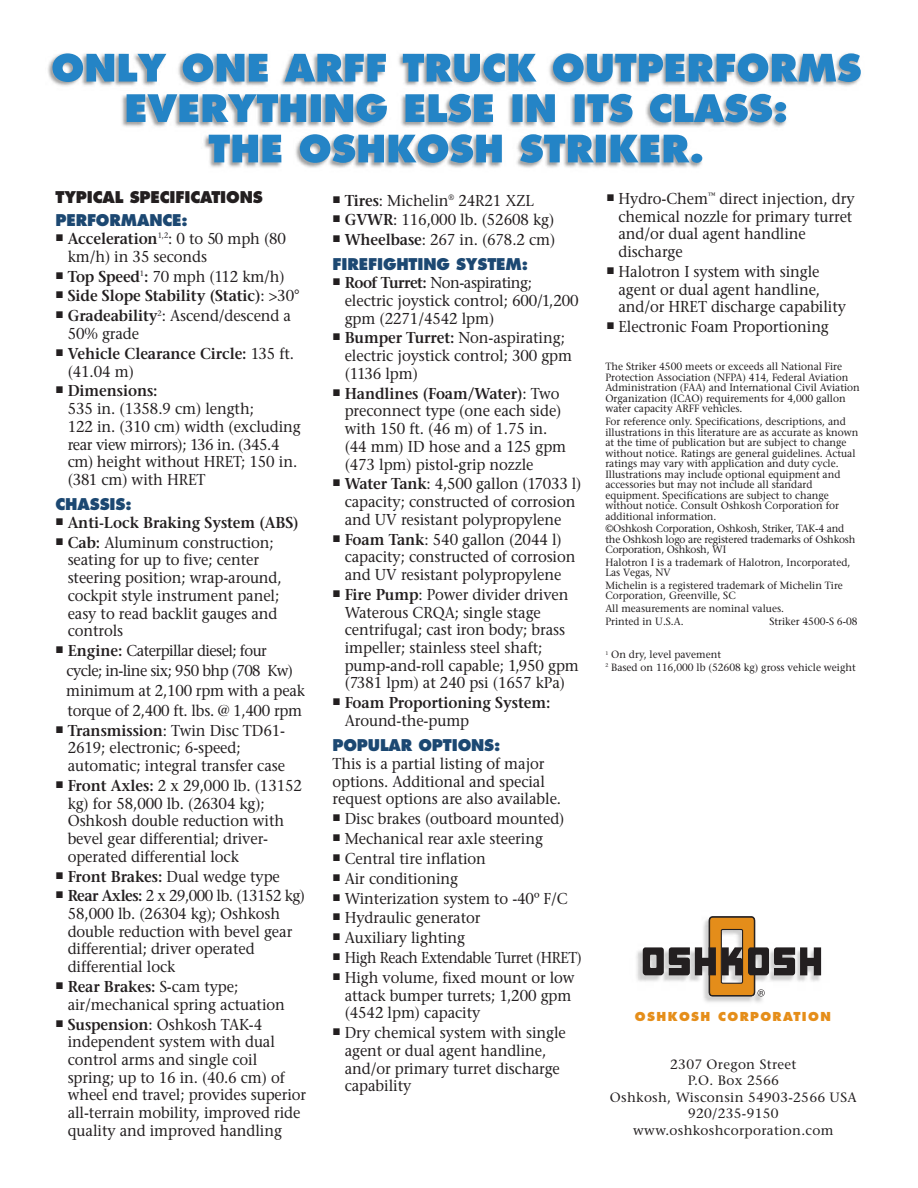
<style>
.page{position:relative;width:918px;height:1188px;background:#fff}
.page>*{position:absolute;margin:0;border:0;box-sizing:border-box;transform-origin:0 0}
.t1{font:15.75px/17.7px "Stone Serif";letter-spacing:-.005em;color:#231f20;scale:.94 1}
.t2{font:600 15.75px/17.7px "Stone Serif";letter-spacing:-.005em;color:#231f20;scale:.94 1}
.t3{font:15.75px/19.8px "Stone Serif";letter-spacing:-.035em;color:#231f20;scale:.94 1}
.t4{font:800 15.75px "Futura";letter-spacing:-.01em;color:#1c4872;scale:.96 1}
.t5{font:15.75px "Stone Serif";letter-spacing:-.03em;color:#231f20;scale:.91 1}
.t6{font:800 15.75px "Futura";letter-spacing:-.01em;color:#231f20;scale:.96 1}
.t7{font:13.5px/16.5px "Stone Serif";letter-spacing:.025em;color:#231f20;text-align:center}
.t8{font:800 12px "Futura";letter-spacing:.115em;color:#e58e1a}
.t9{font:10.5px/10.5px "Stone Serif";color:#231f20;scale:.96 1}
.s1{font-weight:600}
.s2{font-weight:400}
</style>
<div class="page">
<img style="left:48px;top:53px;width:813px;height:115px">
<img style="left:52px;top:53px;width:663px;height:29px">
<img style="left:127px;top:94px;width:621px;height:28px">
<img style="left:209px;top:134px;width:493px;height:29px">
<img style="left:636px;top:947px;width:186px;height:56px">
<svg style="left:643px;top:916px;width:178px;height:81px"></svg>
<p class="t6" style="left:56px;top:190px;width:217px">TYPICAL SPECIFICATIONS</p>
<p class="t4" style="left:56px;top:214px;width:139px">PERFORMANCE:</p>
<p class="t1" style="left:68px;top:231px;width:234px;text-indent:-12px"><sup>-</sup> <span class="s1">Acceleration</span><sup>1,2</sup>: 0 to 50 mph (80 km/h) in 35 seconds</p>
<p class="t1" style="left:55px;top:269px;width:245px"><sup>-</sup> <span class="s1">Top Speed</span><sup>1</sup><span class="s1">:</span> 70 mph (112 km/h)</p>
<p class="t2" style="left:55px;top:289px;width:261px"><sup>-</sup> Side Slope Stability (Static)<span class="s2">: &gt;30°</span></p>
<p class="t1" style="left:68px;top:309px;width:239px;text-indent:-12px"><sup>-</sup> <span class="s1">Gradeability</span><sup>2</sup>: Ascend/descend a<br>50% grade</p>
<p class="t2" style="left:68px;top:346px;width:242px;text-indent:-12px"><sup>-</sup> Vehicle Clearance Circle: <span class="s2">135 ft. (41.04 m)</span></p>
<p class="t1" style="left:68px;top:384px;width:250px;text-indent:-12px"><sup>-</sup> <span class="s1">Dimensions:<br></span>535 in. (1358.9 cm) length;<br>122 in. (310 cm) width (excluding rear view mirrors); 136 in. (345.4 cm) height without HRET; 150 in. (381 cm) with HRET</p>
<p class="t4" style="left:56px;top:497px;width:81px">CHASSIS:</p>
<p class="t2" style="left:56px;top:515px;width:260px"><sup>-</sup> Anti-Lock Braking System (ABS)</p>
<p class="t1" style="left:68px;top:535px;width:229px;text-indent:-12px"><sup>-</sup> <span class="s1">Cab:</span> Aluminum construction; seating for up to five; center steering position; wrap-around, cockpit style instrument panel; easy to read backlit gauges and controls</p>
<p class="t3" style="left:66px;top:642px;width:255px;text-indent:-11px"><sup>-</sup> <span class="s1">Engine:</span> Caterpillar diesel; four cycle; in-line six; 950 bhp (708 Kw) minimum at 2,100 rpm with a peak torque of 2,400 ft. lbs. @ 1,400 rpm</p>
<p class="t1" style="left:68px;top:723px;width:233px;text-indent:-12px"><sup>-</sup> <span class="s1">Transmission</span>: Twin Disc TD61-<br>2619; electronic; 6-speed; automatic; integral transfer case</p>
<p class="t1" style="left:68px;top:778px;width:251px;text-indent:-12px"><sup>-</sup> <span class="s1">Front Axles:</span> 2 x 29,000 lb. (13152 kg) for 58,000 lb. (26304 kg);<br>Oshkosh double reduction with bevel gear differential; driver&shy;operated differential lock</p>
<p class="t1" style="left:56px;top:869px;width:240px"><sup>-</sup> <span class="s1">Front Brakes:</span> Dual wedge type</p>
<p class="t1" style="left:68px;top:889px;width:254px;text-indent:-12px"><sup>-</sup> <span class="s1">Rear Axles:</span> 2 x 29,000 lb. (13152 kg)<br>58,000 lb. (26304 kg); Oshkosh double reduction with bevel gear differential; driver operated differential lock</p>
<p class="t1" style="left:68px;top:979px;width:233px;text-indent:-12px"><sup>-</sup> <span class="s1">Rear Brakes:</span> S-cam type; air/mechanical spring actuation</p>
<p class="t1" style="left:68px;top:1017px;width:255px;text-indent:-12px"><sup>-</sup> <span class="s1">Suspension</span>: Oshkosh TAK-4 independent system with dual control arms and single coil spring; up to 16 in. (40.6 cm) of wheel end travel; provides superior all-terrain mobility, improved ride quality and improved handling</p>
<p class="t1" style="left:333px;top:193px;width:216px"><sup>-</sup> <span class="s1">Tires</span>: Michelin<sup>®</sup> 24R21 XZL</p>
<p class="t1" style="left:333px;top:213px;width:237px"><sup>-</sup> <span class="s1">GVWR</span>: 116,000 lb. (52608 kg)</p>
<p class="t1" style="left:333px;top:233px;width:239px"><sup>-</sup> <span class="s1">Wheelbase</span>: 267 in. (678.2 cm)</p>
<p class="t4" style="left:333px;top:258px;width:205px">FIREFIGHTING SYSTEM:</p>
<p class="t1" style="left:345px;top:276px;width:251px;text-indent:-12px"><sup>-</sup> <span class="s1">Roof Turret:</span> Non-aspirating; electric joystick control; 600/1,200 gpm (2271/4542 lpm)</p>
<p class="t1" style="left:345px;top:331px;width:244px;text-indent:-12px"><sup>-</sup> <span class="s1">Bumper Turret:</span> Non-aspirating; electric joystick control; 300 gpm (1136 lpm)</p>
<p class="t1" style="left:345px;top:386px;width:237px;text-indent:-12px"><sup>-</sup> <span class="s1">Handlines (Foam/Water)</span>: Two preconnect type (one each side) with 150 ft. (46 m) of 1.75 in. (44 mm) ID hose and a 125 gpm (473 lpm) pistol-grip nozzle</p>
<p class="t1" style="left:333px;top:477px;width:266px;text-align:center"><sup>-</sup> <span class="s1">Water Tank</span>: 4,500 gallon (17033 l) capacity; constructed of corrosion and UV resistant polypropylene</p>
<p class="t1" style="left:345px;top:532px;width:247px;text-indent:-12px"><sup>-</sup> <span class="s1">Foam Tank</span>: 540 gallon (2044 l) capacity; constructed of corrosion and UV resistant polypropylene</p>
<p class="t1" style="left:345px;top:587px;width:251px;text-indent:-12px"><sup>-</sup> <span class="s1">Fire Pump</span>: Power divider driven<br>Waterous CRQA; single stage centrifugal; cast iron body; brass impeller; stainless steel shaft; pump-and-roll capable; 1,950 gpm (7381 lpm) at 240 psi (1657 kPa)</p>
<p class="t2" style="left:345px;top:696px;width:220px;text-indent:-12px"><sup>-</sup> Foam Proportioning System:<br><span class="s2">Around-the-pump</span></p>
<p class="t4" style="left:333px;top:738px;width:176px">POPULAR OPTIONS:</p>
<p class="t1" style="left:333px;top:756px;width:245px">This is a partial listing of major options. Additional and special request options are also available.</p>
<p class="t1" style="left:333px;top:811px;width:248px"><sup>-</sup> Disc brakes (outboard mounted)</p>
<p class="t1" style="left:333px;top:831px;width:225px"><sup>-</sup> Mechanical rear axle steering</p>
<p class="t1" style="left:333px;top:851px;width:165px"><sup>-</sup> Central tire inflation</p>
<p class="t1" style="left:333px;top:871px;width:135px"><sup>-</sup> Air conditioning</p>
<p class="t1" style="left:333px;top:891px;width:252px"><sup>-</sup> Winterization system to -40º F/C</p>
<p class="t1" style="left:333px;top:911px;width:159px"><sup>-</sup> Hydraulic generator</p>
<p class="t1" style="left:333px;top:931px;width:143px"><sup>-</sup> Auxiliary lighting</p>
<p class="t5" style="left:333px;top:952px;width:275px"><sup>-</sup> High Reach Extendable Turret (HRET)</p>
<p class="t1" style="left:345px;top:970px;width:246px;text-indent:-12px"><sup>-</sup> High volume, fixed mount or low attack bumper turrets; 1,200 gpm (4542 lpm) capacity</p>
<p class="t1" style="left:345px;top:1026px;width:237px;text-indent:-12px"><sup>-</sup> Dry chemical system with single agent or dual agent handline, and/or primary turret discharge capability</p>
<p class="t1" style="left:619px;top:191px;width:253px;text-indent:-12px"><sup>-</sup> Hydro-Chem<sup>™</sup> direct injection, dry chemical nozzle for primary turret and/or dual agent handline discharge</p>
<p class="t1" style="left:619px;top:264px;width:244px;text-indent:-12px"><sup>-</sup> Halotron I system with single agent or dual agent handline, and/or HRET discharge capability</p>
<p class="t1" style="left:606px;top:320px;width:238px"><sup>-</sup> Electronic Foam Proportioning</p>
<p class="t9" style="left:605px;top:363px;width:267px">The Striker 4500 meets or exceeds all National Fire Protection Association (NFPA) 414, Federal Aviation Administration (FAA) and International Civil Aviation Organization (ICAO) requirements for 4,000 gallon water capacity ARFF vehicles.</p>
<p class="t9" style="left:605px;top:417px;width:265px">For reference only. Specifications, descriptions, and illustrations in this literature are as accurate as known at the time of publication but are subject to change without notice. Ratings are general guidelines. Actual ratings may vary with application and duty cycle.<br>Illustrations may include optional equipment and accessories but may not include all standard equipment. Specifications are subject to change without notice. Consult Oshkosh Corporation for additional information.</p>
<p class="t9" style="left:605px;top:524px;width:262px">©Oshkosh Corporation, Oshkosh, Striker, TAK-4 and the Oshkosh logo are registered trademarks of Oshkosh<br>Corporation, Oshkosh, WI</p>
<p class="t9" style="left:605px;top:558px;width:257px">Halotron I is a trademark of Halotron, Incorporated,<br>Las Vegas, NV</p>
<p class="t9" style="left:605px;top:581px;width:249px">Michelin is a registered trademark of Michelin Tire<br>Corporation, Greenville, SC</p>
<p class="t9" style="left:605px;top:603px;width:188px;line-height:12.6px">All measurements are nominal values.<br>Printed in U.S.A.</p>
<p class="t9" style="left:769px;top:617px;width:93px">Striker 4500-S 6-08</p>
<p class="t9" style="left:605px;top:649px;width:262px;line-height:12.6px"><sup>1</sup> On dry, level pavement<br><sup>2</sup> Based on 116,000 lb (52608 kg) gross vehicle weight</p>
<p class="t8" style="left:635px;top:1011px;width:197px">OSHKOSH CORPORATION</p>
<p class="t7" style="left:610px;top:1057px;width:248px">2307 Oregon Street<br>P.O. Box 2566<br>Oshkosh, Wisconsin 54903-2566 USA<br>920/235-9150 www.oshkoshcorporation.com</p>
</div>
